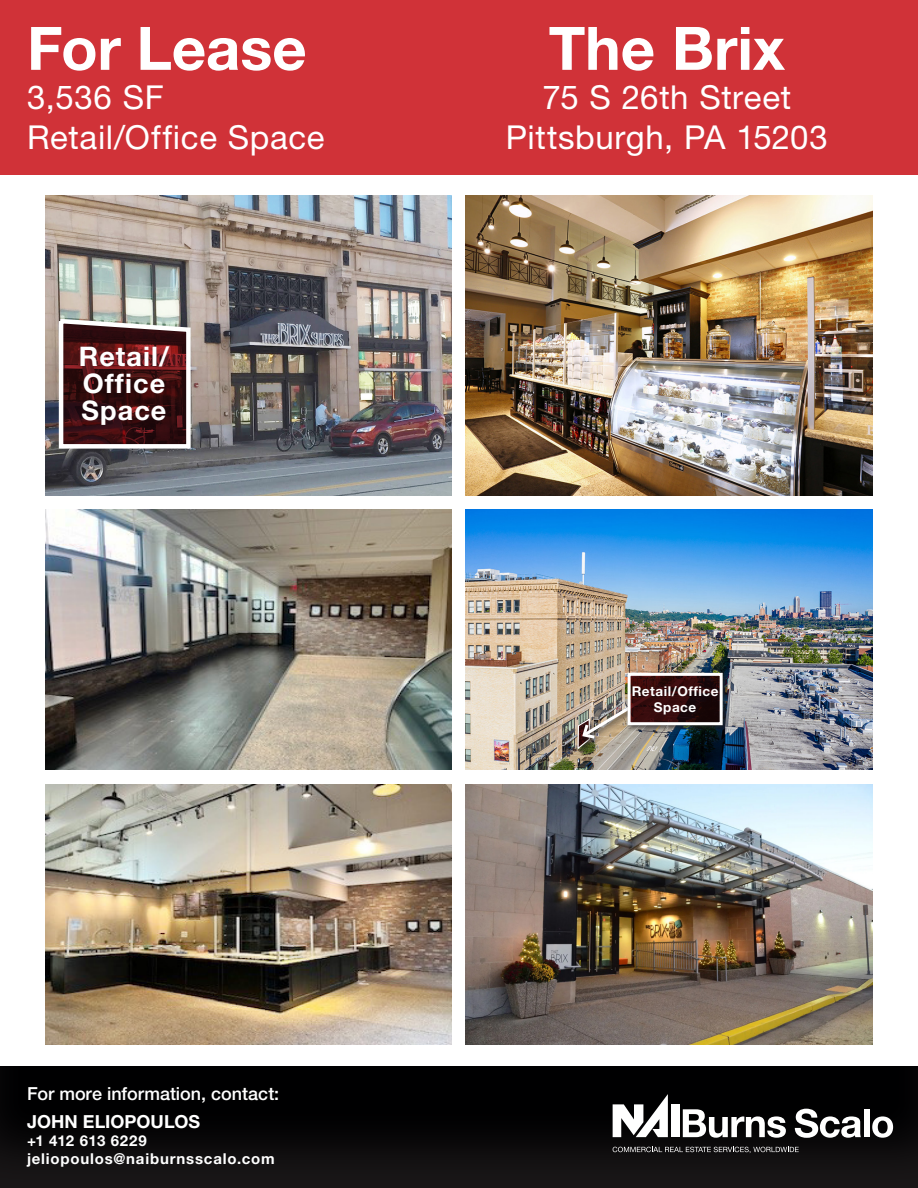
<style>
.page{position:relative;width:918px;height:1188px;background:#fff}
.page>*{position:absolute;margin:0;border:0;box-sizing:border-box;transform-origin:0 0}
.t1{font:700 60px "Helvetica Neue LT Std";color:#fff}
.t2{font:33px "Helvetica Neue LT Std";letter-spacing:.02em;color:#fff}
.t3{font:700 27px/27px "Helvetica Neue LT Std";letter-spacing:.04em;color:#fff}
.t4{font:500 18px "Helvetica Neue LT Std";color:#fff}
.t5{font:700 18px "Helvetica Neue LT Std";color:#fff}
.t6{font:700 15px/18px "Helvetica Neue LT Std";letter-spacing:.055em;color:#fff}
.t7{font:700 13.5px/16.5px "Helvetica Neue LT Std";letter-spacing:.04em;color:#fff;text-align:center}
</style>
<div class="page">
<div style="left:0;top:1059px;width:918px;height:129px;background:#231f20;opacity:.75"></div>
<div style="left:0;top:0;width:918px;height:176px;background:#d03238"></div>
<div style="left:671px;top:1104px;width:8px;height:33px;background:#fff"></div>
<svg style="left:613px;top:1094px;width:55px;height:43px"></svg>
<svg style="left:683px;top:1109px;width:103px;height:29px"></svg>
<svg style="left:795px;top:1109px;width:66px;height:29px"></svg>
<div style="left:864px;top:1109px;width:5px;height:28px;background:#fff"></div>
<svg style="left:872px;top:1116px;width:21px;height:22px"></svg>
<svg style="left:613px;top:1147px;width:186px;height:6px"></svg>
<img style="left:45px;top:509px;width:407px;height:260px">
<img style="left:45px;top:784px;width:407px;height:261px">
<img style="left:45px;top:196px;width:407px;height:299px">
<svg style="left:55px;top:316px;width:138px;height:135px;background:#5e383a"></svg>
<img style="left:466px;top:196px;width:406px;height:299px">
<img style="left:466px;top:509px;width:406px;height:260px">
<img style="left:466px;top:784px;width:406px;height:261px">
<div style="left:575px;top:716px;width:22px;height:40px;background:#231f20;opacity:.75"></div>
<img style="left:577px;top:684px;width:90px;height:67px">
<div style="left:625px;top:670px;width:105px;height:62px;background:#231f20;opacity:.75"></div>
<svg style="left:632px;top:677px;width:87px;height:44px;background:#2d0a0b"></svg>
<div style="left:628px;top:673px;width:95px;height:52px;border:3px solid #fff"></div>
<p class="t1" style="left:27px;top:11px;width:281px">For Lease</p>
<p class="t2" style="left:27px;top:78px;width:138px">3,536 SF</p>
<p class="t2" style="left:27px;top:118px;width:299px">Retail/Office Space</p>
<p class="t3" style="left:79px;top:343px;width:92px">Retail/<br>Office<br>Space</p>
<p class="t4" style="left:27px;top:1083px;width:254px">For more information, contact:</p>
<p class="t5" style="left:27px;top:1111px;width:175px">JOHN ELIOPOULOS</p>
<p class="t6" style="left:27px;top:1132px;width:249px">+1 412 613 6229 jeliopoulos@naiburnsscalo.com</p>
<p class="t1" style="left:549px;top:11px;width:238px">The Brix</p>
<p class="t2" style="left:543px;top:78px;width:250px">75 S 26th Street</p>
<p class="t2" style="left:506px;top:118px;width:323px">Pittsburgh, PA 15203</p>
<p class="t7" style="left:632px;top:682px;width:88px">Retail/Office<br>Space</p>
</div>
